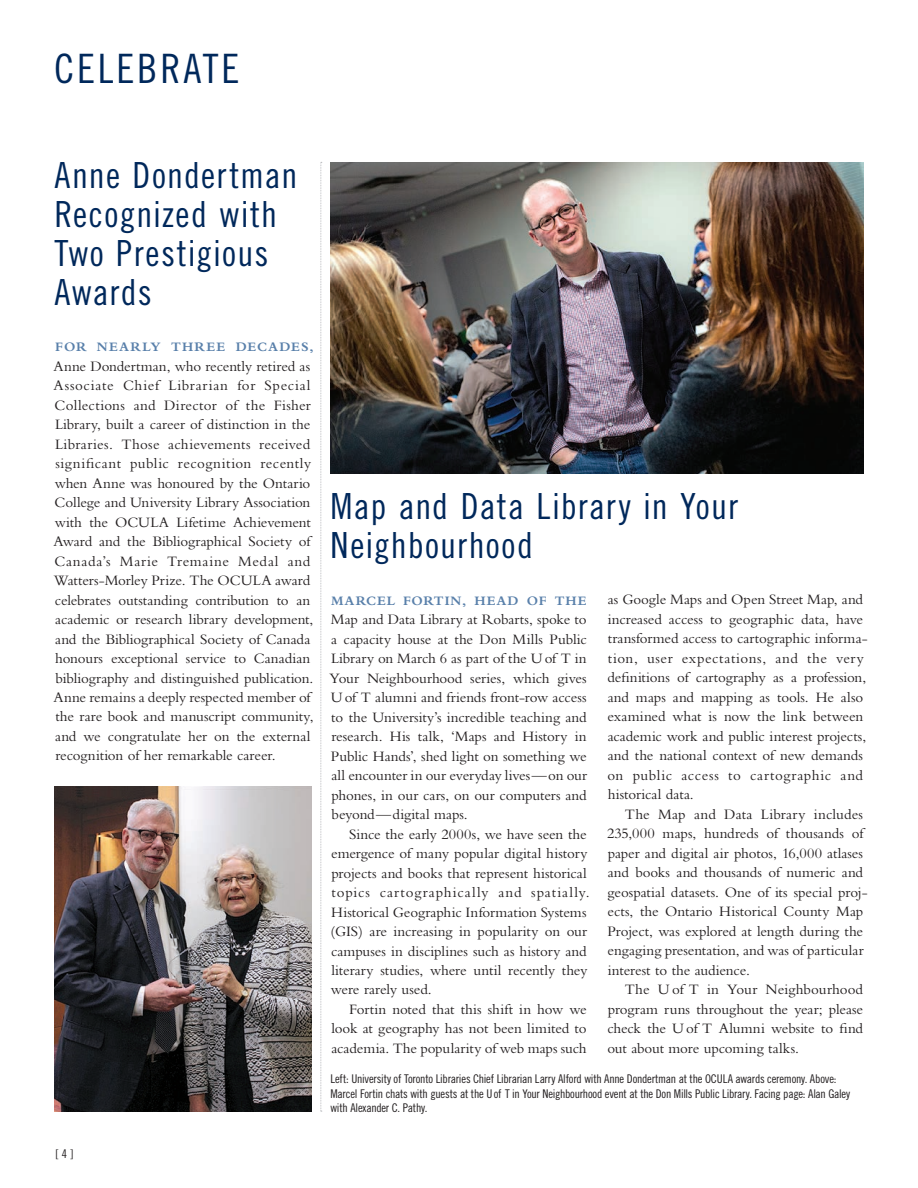
<style>
.page{position:relative;width:918px;height:1188px;background:#fff}
.page>*{position:absolute;margin:0;border:0;box-sizing:border-box;transform-origin:0 0}
.t1{font:40.5px "Trade Gothic LT Std Cn 18";letter-spacing:.07em;color:#00285b}
.t2{font:36px/39px "Trade Gothic LT Std Cn 18";letter-spacing:.035em;color:#00285b}
.t3{font:15px/19.5px "Bembo";color:#231f20}
.t4{font:700 13.5px "Bembo";letter-spacing:.07em;color:#5980aa}
.t5{font:12px/14.4px "Trade Gothic LT Std Cn 18";letter-spacing:-.02em;color:#231f20}
</style>
<div class="page">
<img style="left:54px;top:786px;width:257px;height:326px">
<img style="left:331px;top:162px;width:533px;height:312px">
<svg style="left:321px;top:162px;width:1px;height:950px"></svg>
<h1 class="t1" style="left:54px;top:45px;width:187px">CELEBRATE</h1>
<h2 class="t2" style="left:54px;top:155px;width:245px">Anne Dondertman<br>Recognized with<br>Two Prestigious<br>Awards</h2>
<p class="t4" style="left:55px;top:339px;width:260px">FOR NEARLY THREE DECADES,</p>
<p class="t3" style="left:54px;top:356px;width:262px">Anne Dondertman, who recently retired as Associate Chief Librarian for Special Collections and Director of the Fisher Library, built a career of distinction in the Libraries. Those achievements received significant public recognition recently when Anne was honoured by the Ontario College and University Library Association with the OCULA Lifetime Achievement Award and the Bibliographical Society of Canada’s Marie Tremaine Medal and Watters-Morley Prize. The OCULA award celebrates outstanding contribution to an academic or research library development, and the Bibliographical Society of Canada honours exceptional service to Canadian bibliography and distinguished publication.<br>Anne remains a deeply respected member of the rare book and manuscript community, and we congratulate her on the external recognition of her remarkable career.</p>
<p class="t5" style="left:56px;top:1147px;width:19px">[ 4 ]</p>
<h2 class="t2" style="left:330px;top:487px;width:409px">Map and Data Library in Your<br>Neighbourhood</h2>
<p class="t4" style="left:331px;top:593px;width:257px">MARCEL FORTIN, HEAD OF THE</p>
<p class="t3" style="left:330px;top:609px;width:259px;text-align:justify">Map and Data Library at Robarts, spoke to a capacity house at the Don Mills Public Library on March 6 as part of the Uof T in Your Neighbourhood series, which gives Uof T alumni and friends front-row access to the University’s incredible teaching and research. His talk, ‘Maps and History in Public Hands’, shed light on something we all encounter in our everyday lives—on our phones, in our cars, on our computers and beyond—digital maps.</p>
<p class="t3" style="left:330px;top:824px;width:261px;text-indent:19px">Since the early 2000s, we have seen the emergence of many popular digital history projects and books that represent historical topics cartographically and spatially.<br>Historical Geographic Information Systems (GIS) are increasing in popularity on our campuses in disciplines such as history and literary studies, where until recently they were rarely used.</p>
<p class="t3" style="left:331px;top:999px;width:257px;text-align:justify;text-indent:18px">Fortin noted that this shift in how we look at geography has not been limited to academia. The popularity of web maps such</p>
<p class="t3" style="left:607px;top:590px;width:262px">as Google Maps and Open Street Map, and increased access to geographic data, have transformed access to cartographic informa&shy;tion, user expectations, and the very definitions of cartography as a profession, and maps and mapping as tools. He also examined what is now the link between academic work and public interest projects, and the national context of new demands on public access to cartographic and historical data.</p>
<p class="t3" style="left:607px;top:804px;width:262px;text-indent:18px">The Map and Data Library includes 235,000 maps, hundreds of thousands of paper and digital air photos, 16,000 atlases and books and thousands of numeric and geospatial datasets. One of its special proj&shy;ects, the Ontario Historical County Map Project, was explored at length during the engaging presentation, and was of particular interest to the audience.</p>
<p class="t3" style="left:607px;top:980px;width:257px;text-align:justify;text-indent:18px">The Uof T in Your Neighbourhood program runs throughout the year; please check the Uof T Alumni website to find out about more upcoming talks.</p>
<p class="t5" style="left:330px;top:1072px;width:521px">Left: University of Toronto Libraries Chief Librarian Larry Alford with Anne Dondertman at the OCULA awards ceremony. Above:<br>Marcel Fortin chats with guests at the Uof T in Your Neighbourhood event at the Don Mills Public Library. Facing page: Alan Galey with Alexander C. Pathy.</p>
</div>
